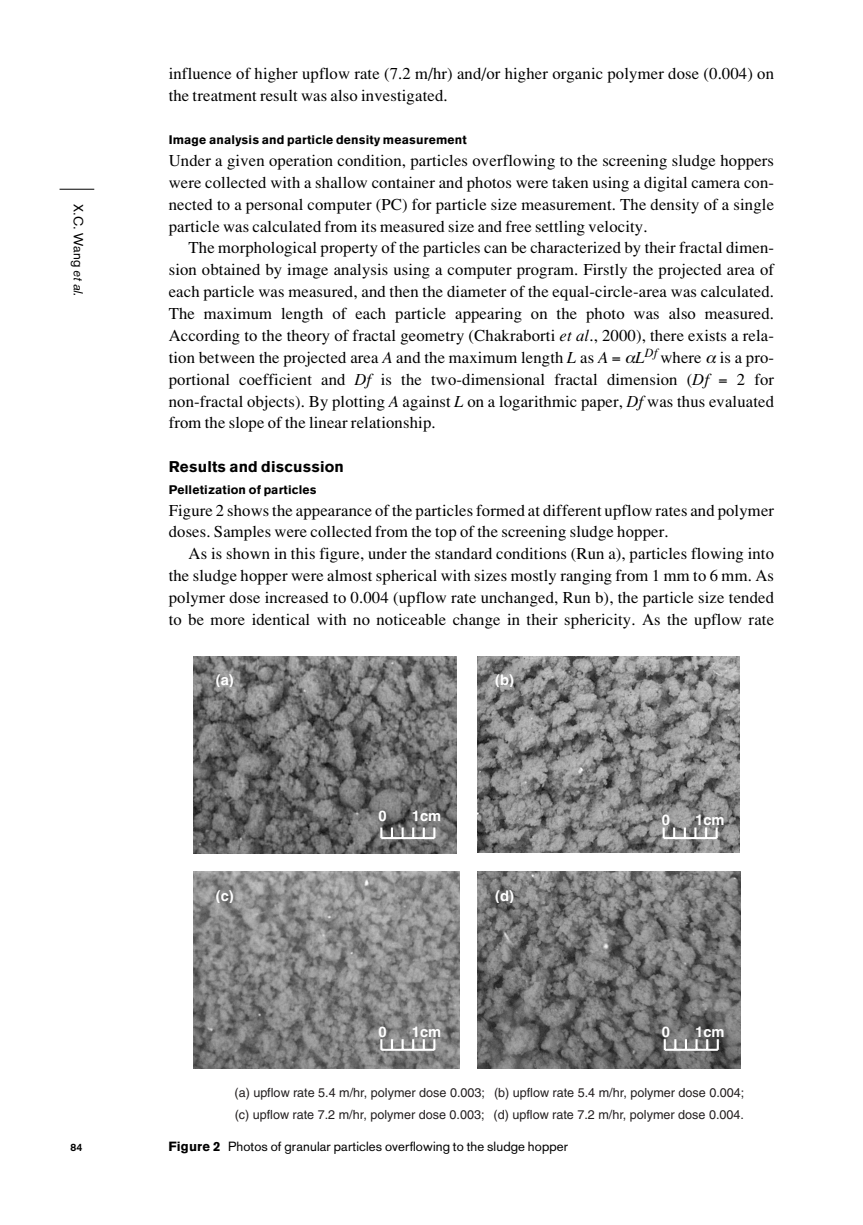
<style>
.page{position:relative;width:863px;height:1225px;background:#fff}
.page>*{position:absolute;margin:0;border:0;box-sizing:border-box;transform-origin:0 0}
.t1{font:16.62px/21.9px "Times";letter-spacing:.01em;color:#000;text-align:justify}
.t2{font:900 15.4px "Akzidenz Grotesk";letter-spacing:.01em;color:#000}
.t3{font:700 14.7px "Helvetica";color:#fff}
.t4{font:13.12px "Akzidenz Grotesk";letter-spacing:.01em;color:#000}
.t5{font:12.6px/21.9px "Helvetica";color:#231f20}
.t6{font:900 12.25px "Akzidenz Grotesk";letter-spacing:.01em;color:#000}
.t7{font:700 10.5px "Akzidenz Grotesk";color:#000}
.s1{font-family:"Akzidenz Grotesk BE";font-style:italic}
.s2{font-style:italic}
.s3{font-weight:900}
</style>
<div class="page">
<hr style="left:60px;top:189px;width:34px;height:1px;background:#000">
<img style="left:194px;top:656px;width:262px;height:198px">
<hr style="left:381px;top:837px;width:53px;height:2px;background:#fff">
<svg style="left:423px;top:828px;width:2px;height:9px"></svg>
<svg style="left:412px;top:828px;width:2px;height:9px"></svg>
<svg style="left:401px;top:828px;width:3px;height:9px"></svg>
<svg style="left:391px;top:828px;width:2px;height:9px"></svg>
<svg style="left:380px;top:828px;width:2px;height:10px"></svg>
<svg style="left:433px;top:828px;width:2px;height:10px"></svg>
<img style="left:477px;top:656px;width:263px;height:197px">
<hr style="left:664px;top:837px;width:52px;height:2px;background:#fff">
<svg style="left:705px;top:828px;width:2px;height:9px"></svg>
<svg style="left:694px;top:828px;width:2px;height:9px"></svg>
<svg style="left:684px;top:828px;width:2px;height:9px"></svg>
<svg style="left:673px;top:828px;width:2px;height:9px"></svg>
<svg style="left:662px;top:828px;width:3px;height:10px"></svg>
<svg style="left:715px;top:828px;width:2px;height:10px"></svg>
<img style="left:477px;top:872px;width:263px;height:196px">
<hr style="left:665px;top:1049px;width:53px;height:2px;background:#fff">
<svg style="left:706px;top:1039px;width:2px;height:10px"></svg>
<svg style="left:695px;top:1039px;width:2px;height:10px"></svg>
<svg style="left:685px;top:1039px;width:2px;height:10px"></svg>
<svg style="left:674px;top:1039px;width:2px;height:10px"></svg>
<svg style="left:664px;top:1039px;width:2px;height:11px"></svg>
<svg style="left:717px;top:1039px;width:2px;height:11px"></svg>
<img style="left:194px;top:872px;width:265px;height:197px">
<hr style="left:381px;top:1049px;width:53px;height:2px;background:#fff">
<svg style="left:423px;top:1039px;width:2px;height:10px"></svg>
<svg style="left:412px;top:1039px;width:2px;height:10px"></svg>
<svg style="left:401px;top:1039px;width:3px;height:10px"></svg>
<svg style="left:391px;top:1039px;width:2px;height:10px"></svg>
<svg style="left:380px;top:1039px;width:2px;height:11px"></svg>
<svg style="left:433px;top:1039px;width:2px;height:11px"></svg>
<p class="t4" style="left:83px;top:204px;width:94px;rotate:90deg">X.C. Wang <span class="s1">et al.</span></p>
<p class="t7" style="left:71px;top:1143px;width:13px">84</p>
<p class="t1" style="left:169px;top:64px;width:607px">influence of higher upflow rate (7.2 m/hr) and/or higher organic polymer dose (0.004) on the treatment result was also investigated.</p>
<p class="t6" style="left:169px;top:135px;width:300px">Image analysis and particle density measurement</p>
<p class="t1" style="left:169px;top:151px;width:607px">Under a given operation condition, particles overflowing to the screening sludge hoppers were collected with a shallow container and photos were taken using a digital camera con&shy;nected to a personal computer (PC) for particle size measurement. The density of a single particle was calculated from its measured size and free settling velocity.</p>
<p class="t1" style="left:169px;top:239px;width:607px;text-indent:20px">The morphological property of the particles can be characterized by their fractal dimen&shy;sion obtained by image analysis using a computer program. Firstly the projected area of each particle was measured, and then the diameter of the equal-circle-area was calculated.<br>The maximum length of each particle appearing on the photo was also measured.<br>According to the theory of fractal geometry (Chakraborti <span class="s2">et al</span>., 2000), there exists a rela&shy;tion between the projected area <span class="s2">A</span> and the maximum length <span class="s2">L</span> as <span class="s2">A</span></p>
<p class="t1" style="left:169px;top:348px;width:607px;text-indent:467px"><span class="s2">L</span><sup>Df</sup> where is a pro&shy;portional coefficient and <span class="s2">Df</span> is the two-dimensional fractal dimension (<span class="s2">Df</span></p>
<p class="t1" style="left:169px;top:370px;width:607px;text-indent:568px">2 for non-fractal objects). By plotting <span class="s2">A</span> against <span class="s2">L</span> on a logarithmic paper, <span class="s2">Df</span> was thus evaluated from the slope of the linear relationship.</p>
<p class="t2" style="left:169px;top:461px;width:177px">Results and discussion</p>
<p class="t6" style="left:169px;top:485px;width:149px">Pelletization of particles</p>
<p class="t1" style="left:169px;top:501px;width:607px">Figure 2 shows the appearance of the particles formed at different upflow rates and polymer doses. Samples were collected from the top of the screening sludge hopper.</p>
<p class="t1" style="left:169px;top:544px;width:607px;text-indent:20px">As is shown in this figure, under the standard conditions (Run a), particles flowing into the sludge hopper were almost spherical with sizes mostly ranging from 1 mm to 6 mm. As polymer dose increased to 0.004 (upflow rate unchanged, Run b), the particle size tended to be more identical with no noticeable change in their sphericity. As the upflow rate</p>
<p class="t3" style="left:216px;top:675px;width:19px">(a)</p>
<p class="t3" style="left:495px;top:675px;width:20px">(b)</p>
<p class="t3" style="left:378px;top:811px;width:10px">0</p>
<p class="t3" style="left:412px;top:811px;width:31px">1cm</p>
<p class="t3" style="left:662px;top:815px;width:10px">0</p>
<p class="t3" style="left:695px;top:815px;width:31px">1cm</p>
<p class="t3" style="left:216px;top:890px;width:19px">(c)</p>
<p class="t3" style="left:495px;top:890px;width:20px">(d)</p>
<p class="t3" style="left:378px;top:1026px;width:10px">0</p>
<p class="t3" style="left:412px;top:1026px;width:31px">1cm</p>
<p class="t3" style="left:662px;top:1026px;width:10px">0</p>
<p class="t3" style="left:695px;top:1026px;width:31px">1cm</p>
<p class="t5" style="left:234px;top:1083px;width:511px">(a) upflow rate 5.4 m/hr, polymer dose 0.003; (b) upflow rate 5.4 m/hr, polymer dose 0.004; (c) upflow rate 7.2 m/hr, polymer dose 0.003; (d) upflow rate 7.2 m/hr, polymer dose 0.004.</p>
<p class="t4" style="left:168px;top:1141px;width:401px"><span class="s3">Figure 2</span> Photos of granular particles overflowing to the sludge hopper</p>
</div>
